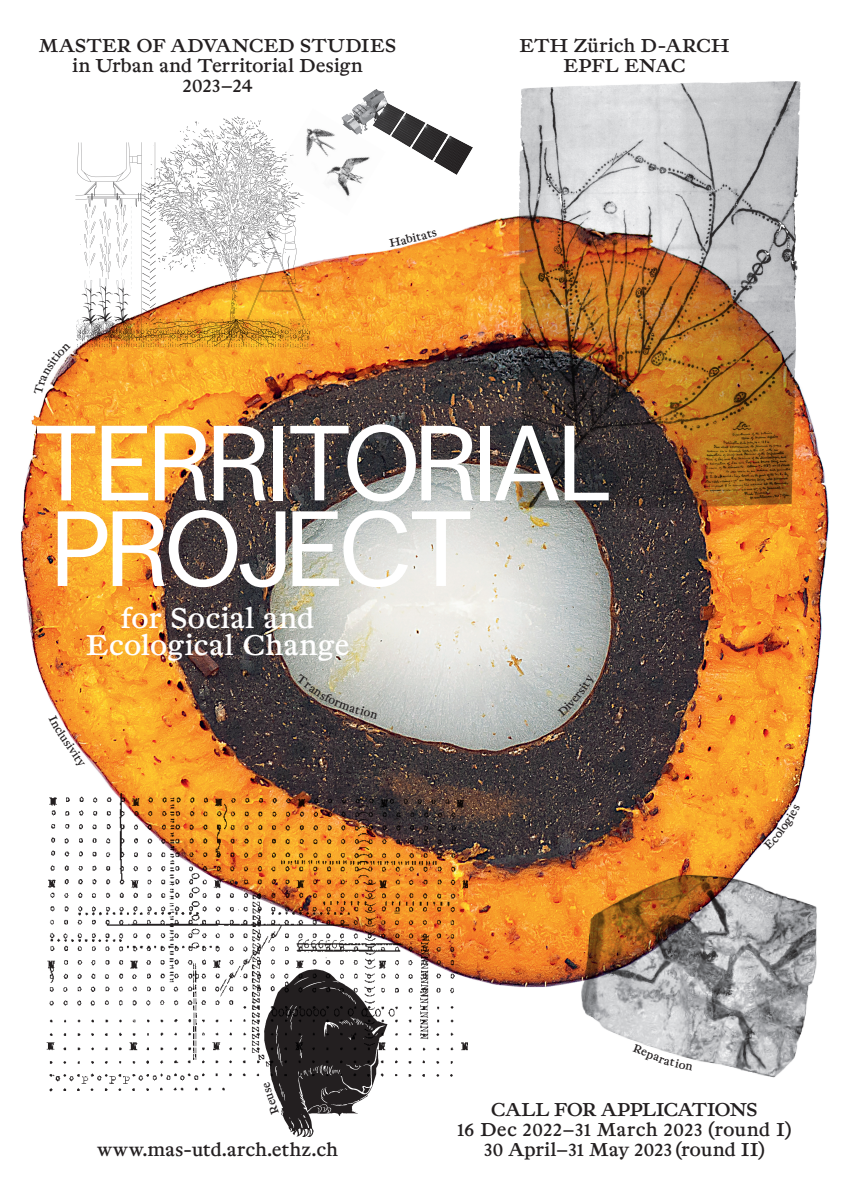
<style>
.page{position:relative;width:842px;height:1191px;background:#fff}
.page>*{position:absolute;margin:0;border:0;box-sizing:border-box;transform-origin:0 0}
.t1{font:103.6px/85.5px "Lars";letter-spacing:-.06em;color:#fff}
.t2{font:33px/27.5px "J Max Neue";letter-spacing:-.005em;color:#fff;text-align:center}
.t3{font:21.5px/20px "J Max Neue";letter-spacing:-.01em;color:#231f20;text-align:center}
.t4{font:13px "J Max Neue";color:#231f20}
</style>
<div class="page">
<img style="left:20px;top:217px;width:809px;height:771px">
<img style="left:279px;top:1101px;width:81px;height:35px">
<img style="left:35px;top:778px;width:433px;height:323px">
<img style="left:353px;top:89px;width:119px;height:85px">
<img style="left:510px;top:81px;width:297px;height:435px">
<img style="left:312px;top:109px;width:73px;height:88px">
<img style="left:75px;top:117px;width:237px;height:235px">
<img style="left:567px;top:864px;width:260px;height:214px">
<svg style="left:763px;top:804px;width:37px;height:46px"></svg>
<svg style="left:49px;top:715px;width:17px;height:22px"></svg>
<svg style="left:74px;top:754px;width:11px;height:15px"></svg>
<svg style="left:558px;top:675px;width:38px;height:41px;background:#93918b"></svg>
<svg style="left:34px;top:343px;width:37px;height:52px"></svg>
<svg style="left:389px;top:229px;width:48px;height:18px"></svg>
<img style="left:296px;top:674px;width:82px;height:45px">
<svg style="left:263px;top:1081px;width:16px;height:20px"></svg>
<svg style="left:633px;top:1044px;width:10px;height:10px"></svg>
<svg style="left:663px;top:1058px;width:30px;height:12px"></svg>
<p class="t3" style="left:39px;top:31px;width:359px">MASTER OF ADVANCED STUDIES in Urban and Territorial Design<br>2023–24</p>
<p class="t3" style="left:519px;top:31px;width:212px">ETH Zürich D-ARCH<br>EPFL ENAC</p>
<h1 class="t1" style="left:35px;top:425px;width:577px">TERRITORIAL<br>PROJECT</h1>
<h2 class="t2" style="left:85px;top:597px;width:266px">for Social and<br>Ecological Change</h2>
<p class="t4" style="left:72px;top:728px;width:27px;rotate:55deg">usivi</p>
<p class="t3" style="left:97px;top:1134px;width:243px">www.mas-utd.arch.ethz.ch</p>
<p class="t4" style="left:646px;top:1039px;width:26px;rotate:22deg">epar</p>
<p class="t3" style="left:457px;top:1094px;width:336px">CALL FOR APPLICATIONS<br>16 Dec 2022–31 March 2023 (round I)<br>30 April–31 May 2023 (round II)</p>
</div>
